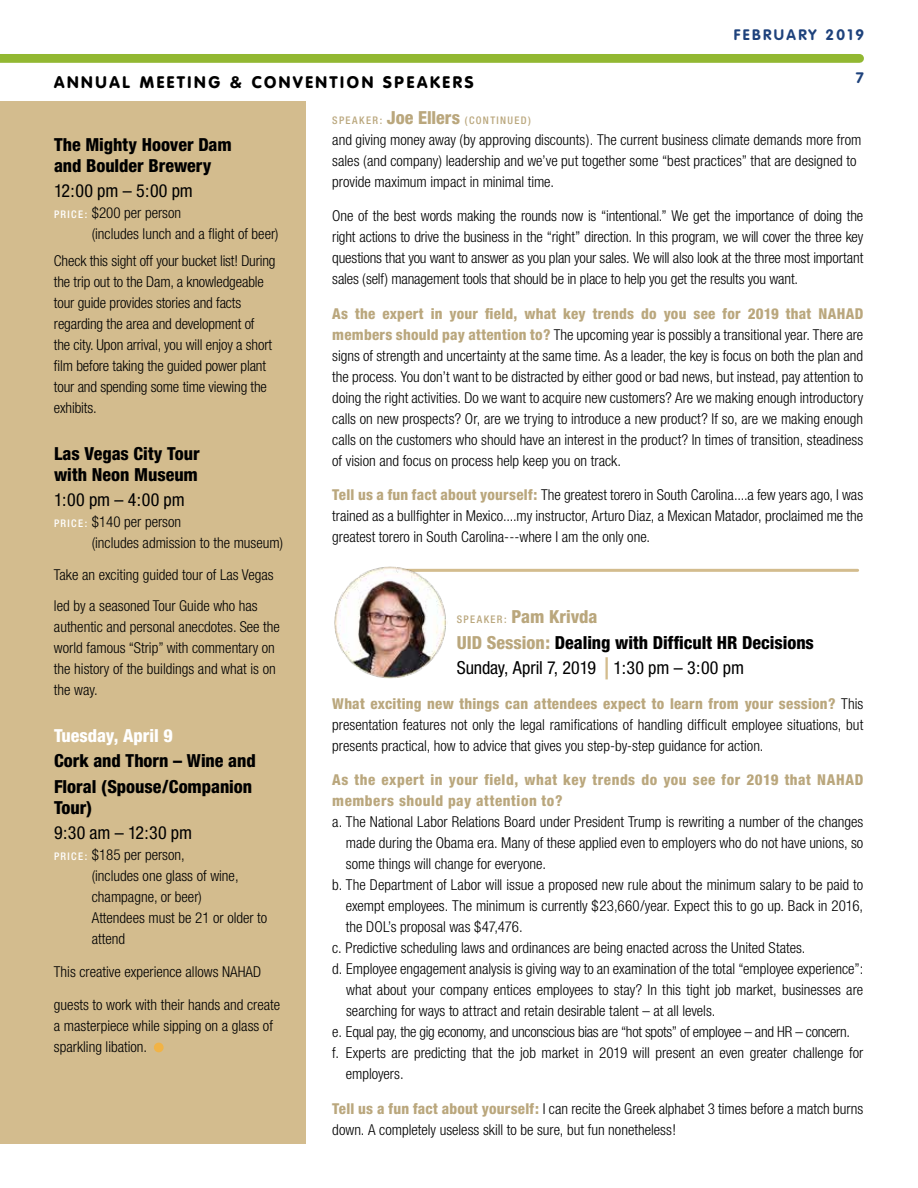
<style>
.page{position:relative;width:918px;height:1188px;background:#fff}
.page>*{position:absolute;margin:0;border:0;box-sizing:border-box;transform-origin:0 0}
.t1{font:800 condensed 18px/25.5px "Helvetica Neue";color:#000}
.t2{font:condensed 18px "Helvetica Neue";letter-spacing:-.01em;color:#000}
.t3{font:800 condensed 18px "Helvetica Neue";letter-spacing:-.005em;color:#fff}
.t4{font:900 16.5px "VAG Rounded";letter-spacing:.16em;color:#000}
.t5{font:300 condensed 15px/21px "Helvetica Neue";color:#000}
.t6{font:800 condensed 15px/21px "Helvetica Neue";letter-spacing:.035em;color:#baa77d}
.t7{font:300 condensed 15px "Helvetica Neue";letter-spacing:-.02em;color:#000}
.t8{font:700 15px "VAG Rounded";letter-spacing:.16em;color:#1e427c}
.t9{font:500 condensed 10.5px "Helvetica Neue";letter-spacing:.125em;color:#baa77d}
.s1{font-weight:500;font-size:10.5px;color:#fff}
.s2{font-weight:800;font-size:18px}
.s3{font-weight:800;color:#baa77d}
.s4{font-weight:500;font-size:10.5px;color:#baa77d}
.s5{color:#baa77d}
.s6{font-weight:400}
.s7{font-size:29.85px;color:#d3bc8e}
</style>
<div class="page">
<div style="left:0;top:54px;width:860px;height:9px;background:#92b832"></div>
<div style="left:0;top:101px;width:306px;height:1043px;background:#d3bc8e"></div>
<hr style="left:390px;top:569px;width:468px;height:3px;background:#d3bc8e">
<img style="left:334px;top:566px;width:113px;height:113px">
<div style="left:154px;top:1043px;width:10px;height:9px;background:#f1b345;border-radius:50%"></div>
<p class="t4" style="left:54px;top:72px;width:421px">ANNUAL MEETING &amp; CONVENTION SPEAKERS</p>
<p class="t8" style="left:734px;top:25px;width:132px">FEBRUARY 2019</p>
<p class="t8" style="left:856px;top:69px;width:10px">7</p>
<p class="t1" style="left:54px;top:134px;width:179px;line-height:21px">The Mighty Hoover Dam and Boulder Brewery</p>
<p class="t2" style="left:54px;top:181px;width:140px">12:00 pm – 5:00 pm</p>
<p class="t5" style="left:92px;top:202px;width:188px;text-indent:-38px"><span class="s1">PRICE :</span> $200 per person<br>(includes lunch and a flight of beer)</p>
<p class="t5" style="left:54px;top:250px;width:223px">Check this sight off your bucket list! During the trip out to the Dam, a knowledgeable tour guide provides stories and facts regarding the area and development of<br>the city. Upon arrival, you will enjoy a short film before taking the guided power plant tour and spending some time viewing the exhibits.</p>
<p class="t1" style="left:54px;top:443px;width:147px;line-height:21px">Las Vegas City Tour with Neon Museum</p>
<p class="t2" style="left:54px;top:490px;width:132px">1:00 pm – 4:00 pm</p>
<p class="t5" style="left:92px;top:511px;width:193px;text-indent:-38px"><span class="s1">PRICE :</span> $140 per person<br>(includes admission to the museum)</p>
<p class="t5" style="left:54px;top:559px;width:221px;line-height:31.5px">Take an exciting guided tour of Las Vegas led by a seasoned Tour Guide who has</p>
<p class="t5" style="left:54px;top:616px;width:227px">authentic and personal anecdotes. See the world famous “Strip” with commentary on the history of the buildings and what is on the way.</p>
<p class="t3" style="left:54px;top:724px;width:120px">Tuesday, April 9</p>
<p class="t1" style="left:54px;top:748px;width:203px">Cork and Thorn – Wine and<br>Floral (Spouse/Companion</p>
<p class="t1" style="left:54px;top:794px;width:40px">Tour)</p>
<p class="t2" style="left:54px;top:823px;width:140px">9:30 am – 12:30 pm</p>
<p class="t5" style="left:92px;top:844px;width:177px;text-indent:-38px"><span class="s1">PRICE :</span> $185 per person,<br>(includes one glass of wine, champagne, or beer)<br>Attendees must be 21 or older to attend</p>
<p class="t5" style="left:54px;top:961px;width:209px">This creative experience allows NAHAD</p>
<p class="t5" style="left:54px;top:994px;width:228px">guests to work with their hands and create a masterpiece while sipping on a glass of sparkling libation.</p>
<p class="t9" style="left:332px;top:114px;width:200px">SPEAKER: <span class="s2">Joe Ellers</span> (CONTINUED)</p>
<p class="t5" style="left:332px;top:129px;width:531px">and giving money away (by approving discounts). The current business climate demands more from sales (and company) leadership and we’ve put together some “best practices” that are designed to provide maximum impact in minimal time.</p>
<p class="t5" style="left:332px;top:205px;width:533px;text-align:justify">One of the best words making the rounds now is “intentional.” We get the importance of doing the right actions to drive the business in the “right” direction. In this program, we will cover the three key questions that you want to answer as you plan your sales. We will also look at the three most important sales (self) management tools that should be in place to help you get the results you want.</p>
<p class="t5" style="left:332px;top:303px;width:533px;text-align:justify"><span class="s3">As the expert in your field, what key trends do you see for 2019 that NAHAD members should pay attention to?</span> The upcoming year is possibly a transitional year. There are signs of strength and uncertainty at the same time. As a leader, the key is focus on both the plan and the process. You don’t want to be distracted by either good or bad news, but instead, pay attention to doing the right activities. Do we want to acquire new customers? Are we making enough introductory calls on new prospects? Or, are we trying to introduce a new product? If so, are we making enough calls on the customers who should have an interest in the product? In times of transition, steadiness of vision and focus on process help keep you on track.</p>
<p class="t5" style="left:332px;top:484px;width:532px;text-align:justify"><span class="s3">Tell us a fun fact about yourself:</span> The greatest torero in South Carolina....a few years ago, I was trained as a bullfighter in Mexico....my instructor, Arturo Diaz, a Mexican Matador, proclaimed me the greatest torero in South Carolina---where I am the only one.</p>
<p class="t1" style="left:457px;top:604px;width:359px"><span class="s4">SPEAKER:</span> <span class="s5">Pam Krivda<br>UID Session:</span> Dealing with Difficult HR Decisions<br><span class="s6">Sunday, April 7, 2019</span> <span class="s7">|</span> <span class="s6">1:30 pm – 3:00 pm</span></p>
<p class="t5" style="left:332px;top:693px;width:533px;text-align:justify"><span class="s3">What exciting new things can attendees expect to learn from your session?</span> This presentation features not only the legal ramifications of handling difficult employee situations, but presents practical, how to advice that gives you step-by-step guidance for action.</p>
<p class="t6" style="left:332px;top:769px;width:533px">As the expert in your field, what key trends do you see for 2019 that NAHAD members should pay attention to?</p>
<p class="t5" style="left:332px;top:811px;width:533px">a. The National Labor Relations Board under President Trump is rewriting a number of the changes</p>
<p class="t5" style="left:346px;top:832px;width:519px">made during the Obama era. Many of these applied even to employers who do not have unions, so</p>
<p class="t5" style="left:346px;top:853px;width:202px">some things will change for everyone.</p>
<p class="t5" style="left:332px;top:874px;width:532px">b. The Department of Labor will issue a proposed new rule about the minimum salary to be paid to</p>
<p class="t5" style="left:346px;top:895px;width:519px">exempt employees. The minimum is currently $23,660/year. Expect this to go up. Back in 2016,</p>
<p class="t5" style="left:346px;top:916px;width:178px">the DOL’s proposal was $47,476.</p>
<p class="t5" style="left:332px;top:937px;width:475px">c. Predictive scheduling laws and ordinances are being enacted across the United States.</p>
<p class="t5" style="left:332px;top:958px;width:532px">d. Employee engagement analysis is giving way to an examination of the total “employee experience”:</p>
<p class="t5" style="left:346px;top:979px;width:519px">what about your company entices employees to stay? In this tight job market, businesses are</p>
<p class="t5" style="left:346px;top:1000px;width:371px">searching for ways to attract and retain desirable talent – at all levels.</p>
<p class="t7" style="left:332px;top:1023px;width:519px">e. Equal pay, the gig economy, and unconscious bias are “hot spots” of employee – and HR – concern.</p>
<p class="t5" style="left:332px;top:1042px;width:532px">f. Experts are predicting that the job market in 2019 will present an even greater challenge for</p>
<p class="t5" style="left:346px;top:1063px;width:59px">employers.</p>
<p class="t5" style="left:332px;top:1098px;width:532px"><span class="s3">Tell us a fun fact about yourself:</span> I can recite the Greek alphabet 3 times before a match burns down. A completely useless skill to be sure, but fun nonetheless!</p>
</div>
